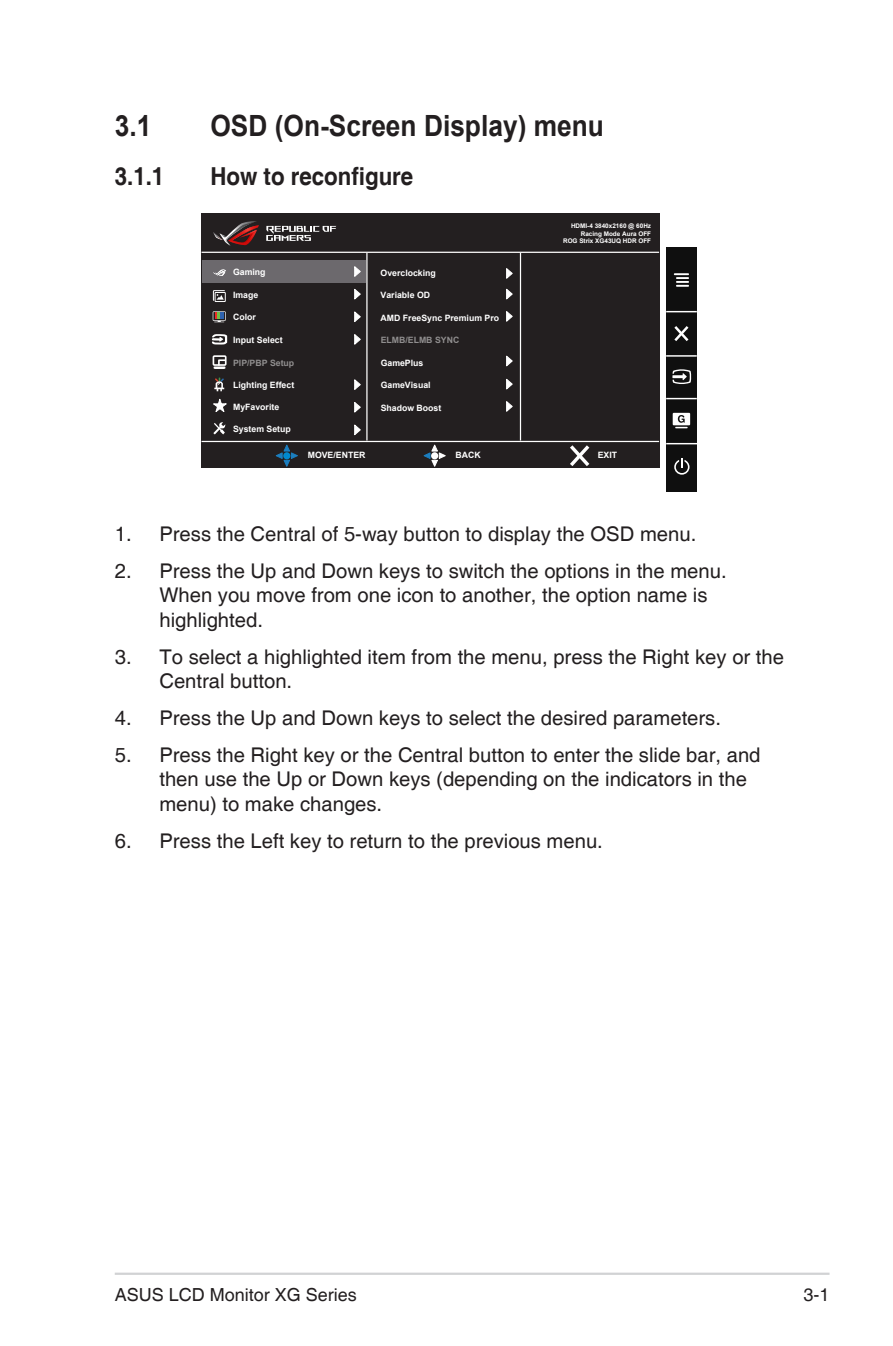
<style>
.page{position:relative;width:893px;height:1346px;background:#fff}
.page>*{position:absolute;margin:0;border:0;box-sizing:border-box;transform-origin:0 0}
.Heading_1{font:700 29.25px "Arial";color:#231f20;scale:.9 1}
.Heading_2{font:700 24.75px "Helvetica";color:#231f20;scale:.9 1}
.t1{font:20.25px/24.3px "Helvetica";color:#231f20}
.t2{font:18px "Helvetica";color:#231f20}
.t3{font:700 8.78px "Arial";color:#fff}
.t4{font:700 6.3px/7.6px "Arial";color:#fff;text-align:right}
</style>
<div class="page">
<hr style="left:115px;top:1272px;width:714px;height:3px;background:#d1d2d4">
<div style="left:202px;top:213px;width:458px;height:254px;background:#231f20"></div>
<hr style="left:202px;top:252px;width:457px;height:1px;background:#fff">
<hr style="left:202px;top:441px;width:457px;height:1px;background:#fff">
<hr style="left:366px;top:253px;width:2px;height:187px;background:#fff">
<hr style="left:520px;top:253px;width:1px;height:187px;background:#fff">
<svg style="left:506px;top:268px;width:7px;height:11px"></svg>
<svg style="left:506px;top:288px;width:7px;height:12px"></svg>
<svg style="left:506px;top:311px;width:7px;height:11px"></svg>
<svg style="left:506px;top:355px;width:7px;height:12px"></svg>
<svg style="left:506px;top:378px;width:7px;height:12px"></svg>
<svg style="left:506px;top:401px;width:7px;height:11px"></svg>
<svg style="left:570px;top:445px;width:19px;height:21px"></svg>
<div style="left:202px;top:261px;width:164px;height:22px;background:#6c696d"></div>
<svg style="left:274px;top:444px;width:25px;height:24px"></svg>
<div style="left:283px;top:452px;width:7px;height:7px;background:#0089cf;border-radius:50%"></div>
<svg style="left:422px;top:444px;width:25px;height:24px"></svg>
<div style="left:431px;top:452px;width:7px;height:7px;background:#fff;border-radius:50%"></div>
<svg style="left:266px;top:226px;width:70px;height:15px"></svg>
<svg style="left:213px;top:221px;width:46px;height:25px"></svg>
<svg style="left:213px;top:311px;width:13px;height:11px"></svg>
<div style="left:215px;top:292px;width:11px;height:10px;border:1px solid #fff"></div>
<svg style="left:213px;top:290px;width:12px;height:11px"></svg>
<svg style="left:212px;top:334px;width:15px;height:11px"></svg>
<svg style="left:213px;top:422px;width:12px;height:12px"></svg>
<svg style="left:213px;top:398px;width:14px;height:14px"></svg>
<svg style="left:354px;top:266px;width:7px;height:11px"></svg>
<svg style="left:354px;top:288px;width:7px;height:12px"></svg>
<svg style="left:354px;top:311px;width:7px;height:11px"></svg>
<svg style="left:354px;top:334px;width:7px;height:11px"></svg>
<svg style="left:354px;top:379px;width:7px;height:11px"></svg>
<svg style="left:354px;top:402px;width:7px;height:11px"></svg>
<svg style="left:354px;top:424px;width:7px;height:12px"></svg>
<div style="left:666px;top:247px;width:31px;height:244px;background:#0f0f0f"></div>
<svg style="left:674px;top:273px;width:15px;height:14px"></svg>
<svg style="left:674px;top:326px;width:14px;height:15px"></svg>
<svg style="left:673px;top:413px;width:17px;height:15px"></svg>
<hr style="left:666px;top:311px;width:31px;height:1px;background:#fff">
<hr style="left:666px;top:355px;width:31px;height:2px;background:#fff">
<hr style="left:666px;top:398px;width:31px;height:1px;background:#fff">
<hr style="left:666px;top:443px;width:31px;height:1px;background:#fff">
<svg style="left:674px;top:458px;width:15px;height:17px"></svg>
<svg style="left:672px;top:369px;width:19px;height:15px"></svg>
<svg style="left:213px;top:269px;width:13px;height:7px"></svg>
<div style="left:213px;top:355px;width:14px;height:11px;border:2px solid #fff"></div>
<svg style="left:213px;top:359px;width:14px;height:10px"></svg>
<svg style="left:214px;top:377px;width:10px;height:14px"></svg>
<p class="Heading_1" style="left:115px;top:105px;width:42px">3.1</p>
<p class="Heading_1" style="left:210px;top:105px;width:439px">OSD (On-Screen Display) menu</p>
<p class="Heading_2" style="left:115px;top:161px;width:57px">3.1.1</p>
<p class="Heading_2" style="left:210px;top:161px;width:227px">How to reconfigure</p>
<p class="t3" style="left:233px;top:266px;width:34px">Gaming</p>
<p class="t3" style="left:233px;top:289px;width:27px">Image</p>
<p class="t3" style="left:233px;top:333px;width:51px">Input Select</p>
<p class="t3" style="left:233px;top:311px;width:24px">Color</p>
<p class="t3" style="left:233px;top:356px;width:63px">PIP/PBP Setup</p>
<p class="t3" style="left:233px;top:378px;width:63px">Lighting Effect</p>
<p class="t3" style="left:233px;top:401px;width:48px">MyFavorite</p>
<p class="t3" style="left:233px;top:423px;width:59px">System Setup</p>
<p class="t3" style="left:381px;top:266px;width:57px">Overclocking</p>
<p class="t3" style="left:381px;top:289px;width:51px">Variable OD</p>
<p class="t3" style="left:381px;top:311px;width:120px">AMD FreeSync Premium Pro</p>
<p class="t3" style="left:381px;top:334px;width:80px">ELMB/ELMB SYNC</p>
<p class="t3" style="left:381px;top:357px;width:44px">GamePlus</p>
<p class="t3" style="left:381px;top:379px;width:52px">GameVisual</p>
<p class="t3" style="left:381px;top:401px;width:62px">Shadow Boost</p>
<p class="t4" style="left:563px;top:222px;width:90px">HDMI-4 3840x2160 @ 60Hz<br>Racing Mode Aura OFF<br>ROG Strix XG43UQ HDR OFF</p>
<p class="t3" style="left:308px;top:449px;width:59px">MOVE/ENTER</p>
<p class="t3" style="left:456px;top:449px;width:27px">BACK</p>
<p class="t3" style="left:598px;top:449px;width:21px">EXIT</p>
<p class="t1" style="left:115px;top:522px;width:583px">1. Press the Central of 5-way button to display the OSD menu.</p>
<p class="t1" style="left:159px;top:559px;width:569px;text-indent:-45px">2. Press the Up and Down keys to switch the options in the menu.<br>When you move from one icon to another, the option name is highlighted.</p>
<p class="t1" style="left:159px;top:645px;width:626px;text-indent:-45px">3. To select a highlighted item from the menu, press the Right key or the<br>Central button.</p>
<p class="t1" style="left:115px;top:706px;width:608px">4. Press the Up and Down keys to select the desired parameters.</p>
<p class="t1" style="left:159px;top:743px;width:603px;text-indent:-45px">5. Press the Right key or the Central button to enter the slide bar, and then use the Up or Down keys (depending on the indicators in the menu) to make changes.</p>
<p class="t1" style="left:115px;top:829px;width:490px">6. Press the Left key to return to the previous menu.</p>
<p class="t2" style="left:115px;top:1284px;width:244px">ASUS LCD Monitor XG Series</p>
<p class="t2" style="left:803px;top:1284px;width:28px">3-1</p>
</div>
